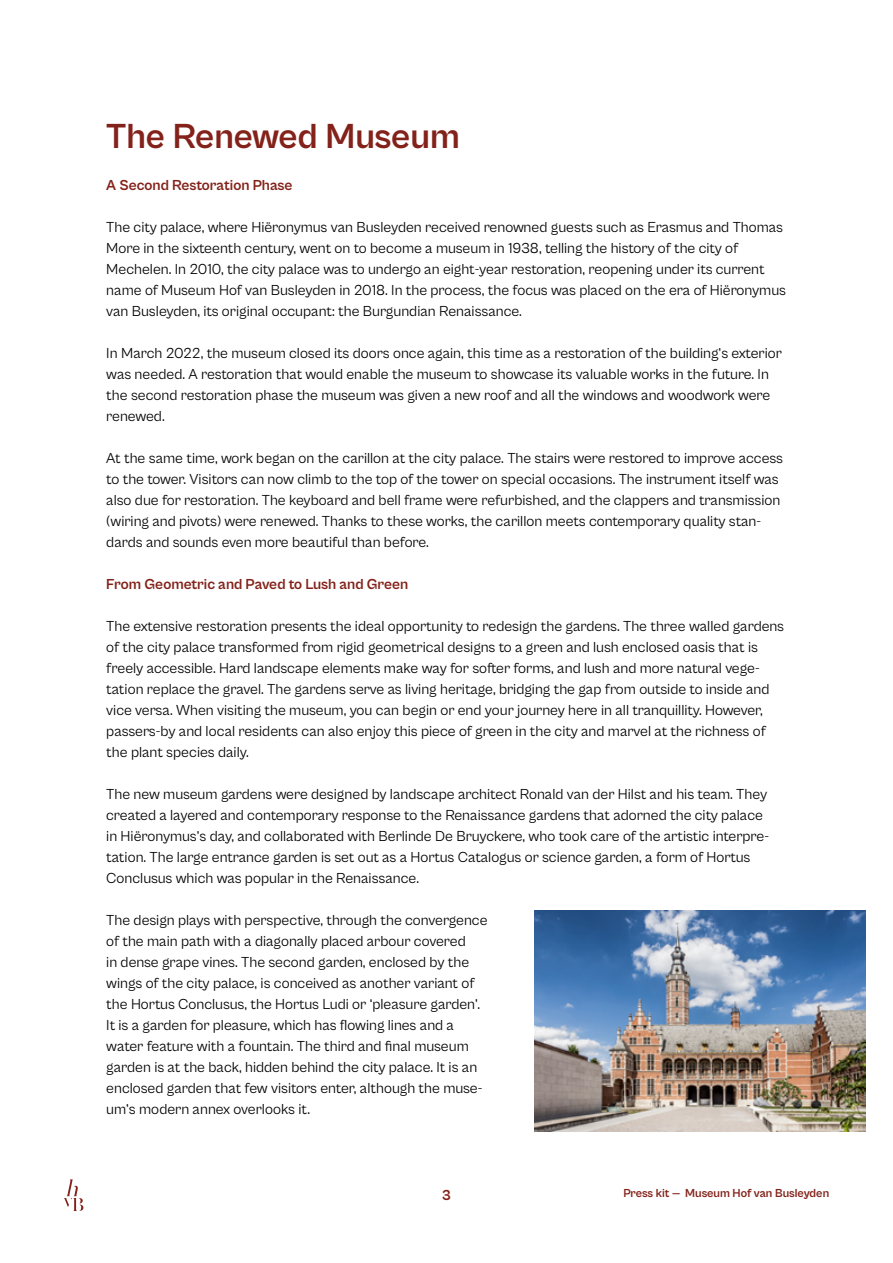
<style>
.page{position:relative;width:893px;height:1263px;background:#fff}
.page>*{position:absolute;margin:0;border:0;box-sizing:border-box;transform-origin:0 0}
.t1{font:700 36px "Cabinet Grotesk";color:#83221a}
.t2{font:15px/21px "Cabinet Grotesk";color:#000}
.t3{font:700 15px "Cabinet Grotesk";color:#83221a}
.t4{font:700 12px "Cabinet Grotesk";letter-spacing:-.005em;color:#83221a}
</style>
<div class="page">
<img style="left:534px;top:910px;width:332px;height:221px">
<svg style="left:64px;top:1179px;width:19px;height:32px"></svg>
<h1 class="t1" style="left:106px;top:117px;width:355px">The Renewed Museum</h1>
<p class="t3" style="left:106px;top:177px;width:188px">A Second Restoration Phase</p>
<p class="t2" style="left:106px;top:217px;width:681px">The city palace, where Hiëronymus van Busleyden received renowned guests such as Erasmus and Thomas More in the sixteenth century, went on to become a museum in 1938, telling the history of the city of Mechelen. In 2010, the city palace was to undergo an eight-year restoration, reopening under its current name of Museum Hof van Busleyden in 2018. In the process, the focus was placed on the era of Hiëronymus van Busleyden, its original occupant: the Burgundian Renaissance.</p>
<p class="t2" style="left:106px;top:343px;width:677px">In March 2022, the museum closed its doors once again, this time as a restoration of the building’s exterior was needed. A restoration that would enable the museum to showcase its valuable works in the future. In the second restoration phase the museum was given a new roof and all the windows and woodwork were renewed.</p>
<p class="t2" style="left:106px;top:448px;width:678px">At the same time, work began on the carillon at the city palace. The stairs were restored to improve access to the tower. Visitors can now climb to the top of the tower on special occasions. The instrument itself was also due for restoration. The keyboard and bell frame were refurbished, and the clappers and transmission (wiring and pivots) were renewed. Thanks to these works, the carillon meets contemporary quality stan&shy;dards and sounds even more beautiful than before.</p>
<p class="t3" style="left:106px;top:576px;width:304px">From Geometric and Paved to Lush and Green</p>
<p class="t2" style="left:106px;top:616px;width:679px">The extensive restoration presents the ideal opportunity to redesign the gardens. The three walled gardens of the city palace transformed from rigid geometrical designs to a green and lush enclosed oasis that is freely accessible. Hard landscape elements make way for softer forms, and lush and more natural vege&shy;tation replace the gravel. The gardens serve as living heritage, bridging the gap from outside to inside and vice versa. When visiting the museum, you can begin or end your journey here in all tranquillity. However, passers-by and local residents can also enjoy this piece of green in the city and marvel at the richness of the plant species daily.</p>
<p class="t2" style="left:106px;top:784px;width:664px">The new museum gardens were designed by landscape architect Ronald van der Hilst and his team. They created a layered and contemporary response to the Renaissance gardens that adorned the city palace in Hiëronymus’s day, and collaborated with Berlinde De Bruyckere, who took care of the artistic interpre&shy;tation. The large entrance garden is set out as a Hortus Catalogus or science garden, a form of Hortus Conclusus which was popular in the Renaissance.</p>
<p class="t2" style="left:106px;top:910px;width:383px">The design plays with perspective, through the convergence of the main path with a diagonally placed arbour covered<br>in dense grape vines. The second garden, enclosed by the wings of the city palace, is conceived as another variant of the Hortus Conclusus, the Hortus Ludi or ‘pleasure garden’.<br>It is a garden for pleasure, which has flowing lines and a water feature with a fountain. The third and final museum garden is at the back, hidden behind the city palace. It is an enclosed garden that few visitors enter, although the muse&shy;um’s modern annex overlooks it.</p>
<p class="t3" style="left:442px;top:1187px;width:11px">3</p>
<p class="t4" style="left:623px;top:1187px;width:207px">Press kit — Museum Hof van Busleyden</p>
</div>
